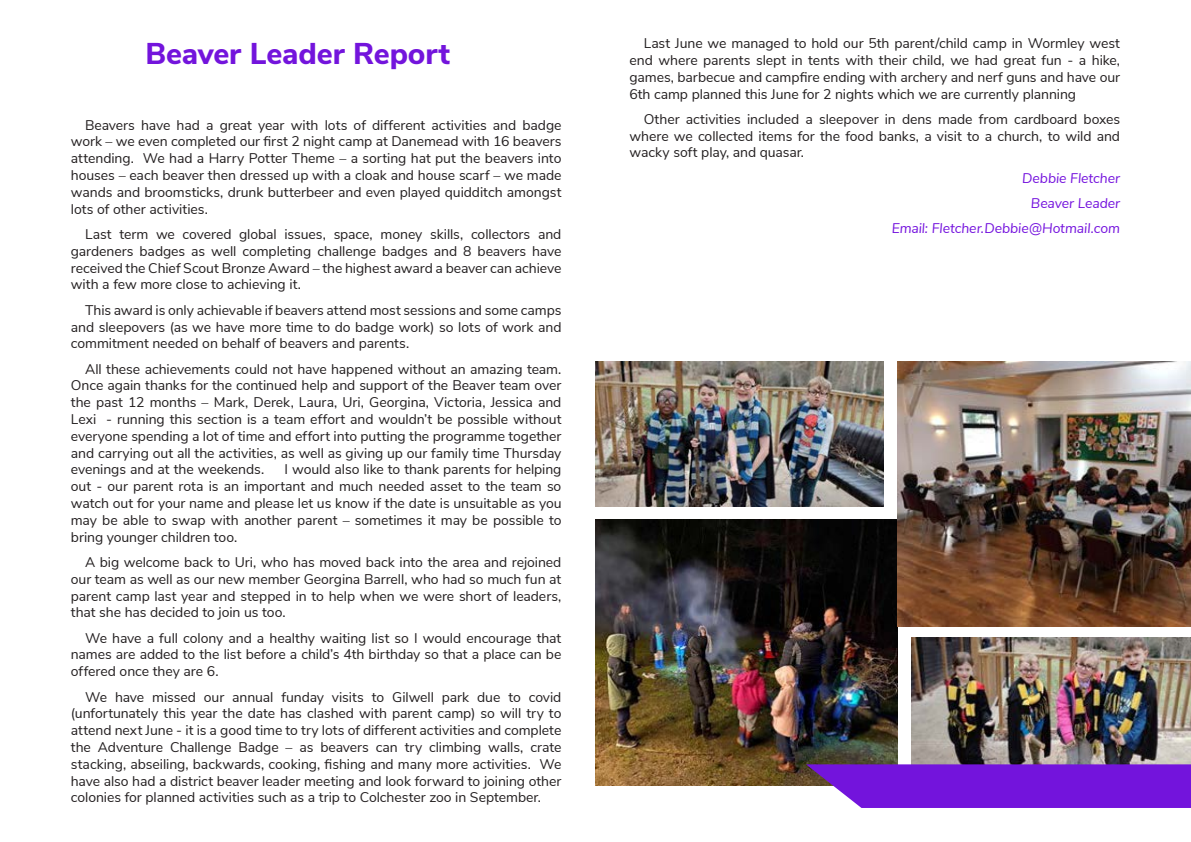
<style>
.page{position:relative;width:1191px;height:842px;background:#fff}
.page>*{position:absolute;margin:0;border:0;box-sizing:border-box;transform-origin:0 0}
.t1{font:800 30px "Nunito Sans";letter-spacing:-.005em;color:#7314dc}
.t2{font:14px/16.8px "Nunito Sans";letter-spacing:-.005em;color:#231f20;text-align:justify}
.t3{font:italic 14px "Nunito Sans";letter-spacing:-.005em;color:#7514de}
</style>
<div class="page">
<img style="left:595px;top:519px;width:302px;height:267px">
<img style="left:595px;top:361px;width:289px;height:145px">
<img style="left:897px;top:361px;width:294px;height:265px">
<img style="left:911px;top:638px;width:280px;height:126px">
<svg style="left:806px;top:764px;width:385px;height:44px;background:#7a22d9"></svg>
<p class="t1" style="left:145px;top:32px;width:306px">Beaver Leader Report</p>
<p class="t2" style="left:71px;top:116px;width:492px;text-indent:14px">Beavers have had a great year with lots of different activities and badge work – we even completed our first 2 night camp at Danemead with 16 beavers attending. We had a Harry Potter Theme – a sorting hat put the beavers into houses – each beaver then dressed up with a cloak and house scarf – we made wands and broomsticks, drunk butterbeer and even played quidditch amongst lots of other activities.</p>
<p class="t2" style="left:71px;top:225px;width:492px;text-indent:14px">Last term we covered global issues, space, money skills, collectors and gardeners badges as well completing challenge badges and 8 beavers have received the Chief Scout Bronze Award – the highest award a beaver can achieve with a few more close to achieving it.</p>
<p class="t2" style="left:71px;top:301px;width:492px;text-indent:14px">This award is only achievable if beavers attend most sessions and some camps and sleepovers (as we have more time to do badge work) so lots of work and commitment needed on behalf of beavers and parents.</p>
<p class="t2" style="left:71px;top:359px;width:492px;text-indent:14px">All these achievements could not have happened without an amazing team.<br>Once again thanks for the continued help and support of the Beaver team over the past 12 months – Mark, Derek, Laura, Uri, Georgina, Victoria, Jessica and Lexi - running this section is a team effort and wouldn’t be possible without everyone spending a lot of time and effort into putting the programme together and carrying out all the activities, as well as giving up our family time Thursday evenings and at the weekends.</p>
<p class="t2" style="left:71px;top:460px;width:492px;text-indent:214px">I would also like to thank parents for helping out - our parent rota is an important and much needed asset to the team so watch out for your name and please let us know if the date is unsuitable as you may be able to swap with another parent – sometimes it may be possible to bring younger children too.</p>
<p class="t2" style="left:71px;top:553px;width:492px;text-indent:14px">A big welcome back to Uri, who has moved back into the area and rejoined our team as well as our new member Georgina Barrell, who had so much fun at parent camp last year and stepped in to help when we were short of leaders, that she has decided to join us too.</p>
<p class="t2" style="left:71px;top:628px;width:492px;text-indent:14px">We have a full colony and a healthy waiting list so I would encourage that names are added to the list before a child’s 4th birthday so that a place can be offered once they are 6.</p>
<p class="t2" style="left:71px;top:687px;width:492px;text-indent:14px">We have missed our annual funday visits to Gilwell park due to covid (unfortunately this year the date has clashed with parent camp) so will try to attend next June - it is a good time to try lots of different activities and complete the Adventure Challenge Badge – as beavers can try climbing walls, crate stacking, abseiling, backwards, cooking, fishing and many more activities. We have also had a district beaver leader meeting and look forward to joining other colonies for planned activities such as a trip to Colchester zoo in September.</p>
<p class="t2" style="left:629px;top:34px;width:492px;text-indent:14px">Last June we managed to hold our 5th parent/child camp in Wormley west end where parents slept in tents with their child, we had great fun - a hike, games, barbecue and campfire ending with archery and nerf guns and have our 6th camp planned this June for 2 nights which we are currently planning</p>
<p class="t2" style="left:629px;top:110px;width:492px;text-indent:14px">Other activities included a sleepover in dens made from cardboard boxes where we collected items for the food banks, a visit to a church, to wild and wacky soft play, and quasar.</p>
<p class="t3" style="left:1022px;top:168px;width:99px">Debbie Fletcher</p>
<p class="t3" style="left:1031px;top:193px;width:91px">Beaver Leader</p>
<p class="t3" style="left:891px;top:218px;width:230px">Email: Fletcher.Debbie@Hotmail.com</p>
</div>
